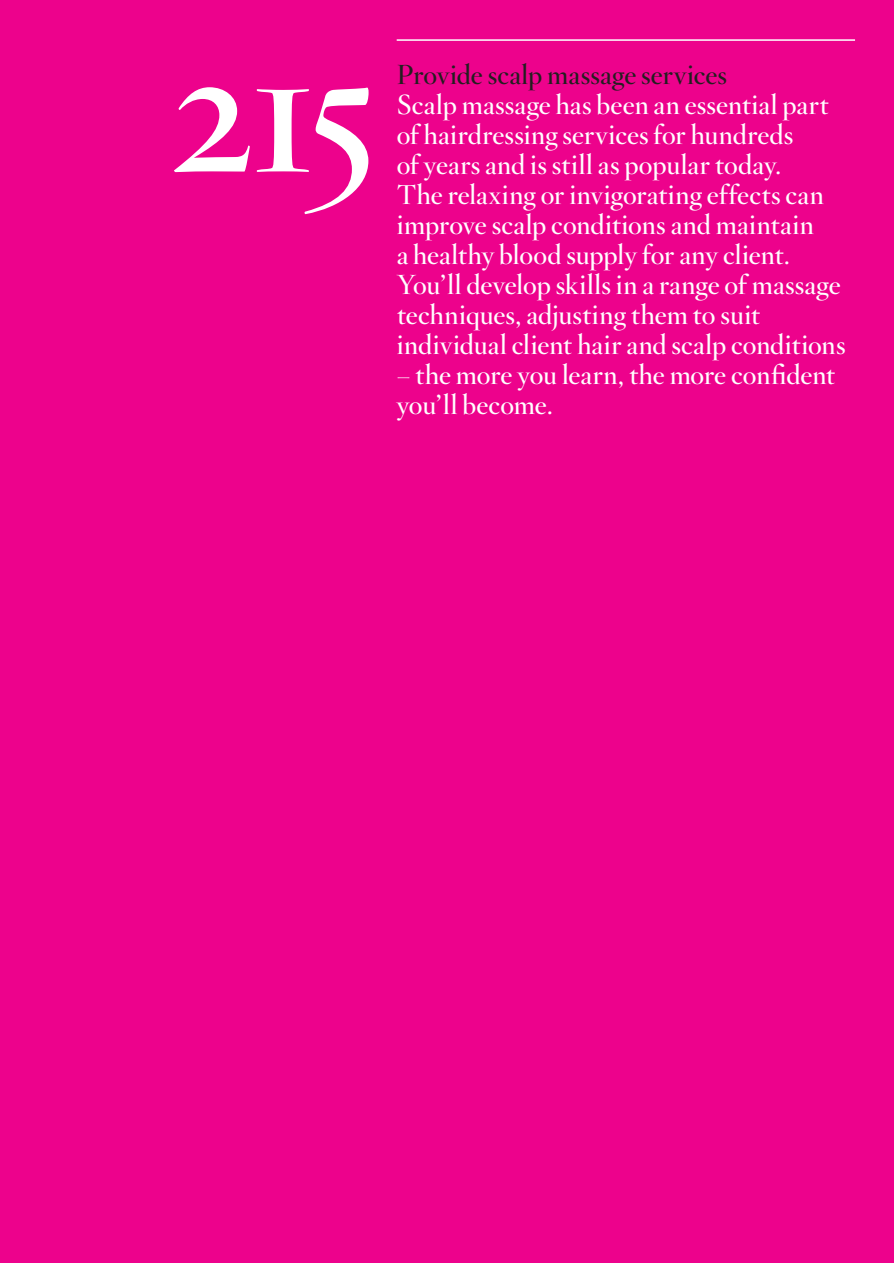
<style>
.page{position:relative;width:894px;height:1263px;background:#fff}
.page>*{position:absolute;margin:0;border:0;box-sizing:border-box;transform-origin:0 0}
.t1{font:189px "Hoefler Titling HTF Sm Roman";color:#fff}
.t2{font:27px/30px "Hoefler Titling HTF Sm Roman";letter-spacing:.005em;color:#fff}
.t3{font:27px "Hoefler Titling HTF Sm Roman";letter-spacing:.01em;color:#231f20}
</style>
<div class="page">
<div style="left:0;top:0;width:893px;height:1263px;background:#ed028c"></div>
<hr style="left:396px;top:39px;width:459px;height:2px;background:#fff">
<h1 class="t1" style="left:169px;top:-18px;width:212px">215</h1>
<p class="t3" style="left:396px;top:57px;width:332px">Provide scalp massage services</p>
<p class="t2" style="left:396px;top:89px;width:450px">Scalp massage has been an essential part of hairdressing services for hundreds<br>of years and is still as popular today.<br>The relaxing or invigorating effects can improve scalp conditions and maintain<br>a healthy blood supply for any client.<br>You’ll develop skills in a range of massage techniques, adjusting them to suit individual client hair and scalp conditions</p>
<p class="t2" style="left:396px;top:359px;width:440px">– the more you learn, the more confident you’ll become.</p>
</div>
